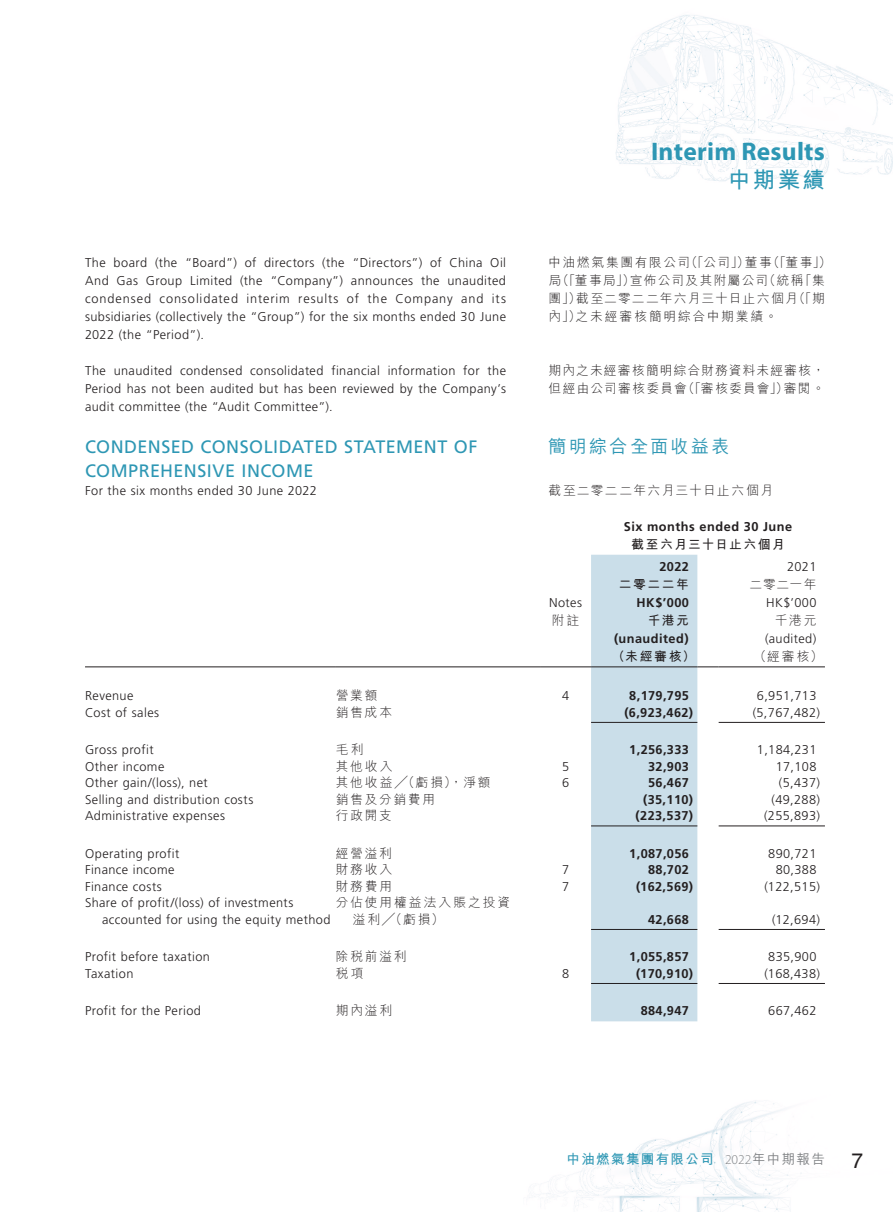
<style>
.page{position:relative;width:893px;height:1212px;background:#fff}
.page>*{position:absolute;margin:0;border:0;box-sizing:border-box;transform-origin:0 0}
.t1{font:700 25.5px "Myriad Pro";letter-spacing:.01em;color:#2e97b4}
.t2{font:700 22.5px "M Hei HK";color:#2e97b4}
.t3{font:21px "Helvetica LT Std";color:#231f20}
._01_H1{font:18px/24px "Frutiger LT Std";letter-spacing:.025em;color:#2e97b4}
._01_H1-2{font:500 18px "M Hei HK";letter-spacing:.13em;color:#2e97b4}
.t4{font:700 13.5px "M Hei HK";letter-spacing:.1em;color:#2e97b4}
._00_txt{font:300 12.75px/18px "Frutiger LT Std";letter-spacing:.035em;color:#231f20;text-align:justify}
._50_Table_txt{font:300 12.75px/16.5px "Frutiger LT Std";letter-spacing:.03em;color:#231f20}
._50_Table_txt-2{font:700 12.75px "Frutiger LT Std";letter-spacing:.03em;color:#231f20}
._00_txt-2{font:300 12.75px/18px "M Hei HK";letter-spacing:.1em;color:#231f20}
._50_Table_txt-3{font:300 12.75px/16.5px "M Hei HK";letter-spacing:.14em;color:#231f20}
._50_Table_txt-4{font:700 12.75px "M Hei HK";letter-spacing:.125em;color:#231f20}
.s1{font-family:"Myriad Pro";font-weight:300;color:#808285}
.s2{font-weight:500;color:#808285}
</style>
<div class="page">
<img style="left:85px;top:15px;width:808px;height:1197px">
<div style="left:591px;top:555px;width:106px;height:466px;background:#cadee9"></div>
<hr style="left:85px;top:666px;width:251px;height:1px;background:#231f20">
<hr style="left:336px;top:666px;width:204px;height:1px;background:#231f20">
<hr style="left:540px;top:666px;width:51px;height:1px;background:#231f20">
<hr style="left:591px;top:666px;width:106px;height:1px;background:#231f20">
<svg style="left:697px;top:666px;width:22px;height:1px"></svg>
<hr style="left:719px;top:666px;width:106px;height:1px;background:#231f20">
<hr style="left:591px;top:722px;width:106px;height:1px;background:#231f20">
<hr style="left:719px;top:722px;width:106px;height:1px;background:#231f20">
<hr style="left:591px;top:825px;width:106px;height:1px;background:#231f20">
<hr style="left:719px;top:825px;width:106px;height:1px;background:#231f20">
<hr style="left:591px;top:929px;width:106px;height:1px;background:#231f20">
<hr style="left:719px;top:929px;width:106px;height:1px;background:#231f20">
<hr style="left:591px;top:983px;width:106px;height:1px;background:#231f20">
<hr style="left:719px;top:983px;width:106px;height:1px;background:#231f20">
<p class="_00_txt" style="left:85px;top:253px;width:423px">The board (the “Board”) of directors (the “Directors”) of China Oil And Gas Group Limited (the “Company”) announces the unaudited condensed consolidated interim results of the Company and its subsidiaries (collectively the “Group”) for the six months ended 30 June 2022 (the “Period”).</p>
<p class="_00_txt" style="left:85px;top:361px;width:422px">The unaudited condensed consolidated financial information for the Period has not been audited but has been reviewed by the Company’s audit committee (the “Audit Committee”).</p>
<p class="_01_H1" style="left:85px;top:434px;width:394px">CONDENSED CONSOLIDATED STATEMENT OF<br>COMPREHENSIVE INCOME</p>
<p class="_00_txt" style="left:85px;top:481px;width:234px">For the six months ended 30 June 2022</p>
<h1 class="t1" style="left:651px;top:134px;width:175px">Interim Results</h1>
<h2 class="t2" style="left:728px;top:163px;width:98px">中期業績</h2>
<p class="_00_txt-2" style="left:549px;top:253px;width:284px">中油燃氣集團有限公司（「公司」）董事（「董事」）局（「董事局」）宣佈公司及其附屬公司（統稱「集團」）截至二零二二年六月三十日止六個月（「期內」）之未經審核簡明綜合中期業績。</p>
<p class="_00_txt-2" style="left:549px;top:361px;width:278px">期內之未經審核簡明綜合財務資料未經審核，但經由公司審核委員會（「審核委員會」）審閱。</p>
<p class="_01_H1-2" style="left:549px;top:433px;width:183px">簡明綜合全面收益表</p>
<p class="_00_txt-2" style="left:549px;top:481px;width:226px">截至二零二二年六月三十日止六個月</p>
<p class="_50_Table_txt-2" style="left:624px;top:519px;width:170px">Six months ended 30 June</p>
<p class="_50_Table_txt-4" style="left:631px;top:535px;width:155px">截至六月三十日止六個月</p>
<p class="_50_Table_txt-2" style="left:659px;top:559px;width:31px">2022</p>
<p class="_50_Table_txt" style="left:787px;top:559px;width:31px">2021</p>
<p class="_50_Table_txt-4" style="left:619px;top:575px;width:72px">二零二二年</p>
<p class="_50_Table_txt-3" style="left:749px;top:576px;width:68px">二零二一年</p>
<p class="_50_Table_txt" style="left:549px;top:595px;width:34px">Notes</p>
<p class="_50_Table_txt-2" style="left:636px;top:595px;width:54px">HK$’000</p>
<p class="_50_Table_txt" style="left:766px;top:595px;width:52px">HK$’000</p>
<p class="_50_Table_txt-3" style="left:552px;top:612px;width:29px">附註</p>
<p class="_50_Table_txt-4" style="left:648px;top:611px;width:43px">千港元</p>
<p class="_50_Table_txt-3" style="left:775px;top:612px;width:43px">千港元</p>
<p class="_50_Table_txt-2" style="left:614px;top:631px;width:76px">(unaudited)</p>
<p class="_50_Table_txt" style="left:765px;top:631px;width:53px">(audited)</p>
<p class="_50_Table_txt-4" style="left:612px;top:647px;width:85px">（未經審核）</p>
<p class="_50_Table_txt-3" style="left:754px;top:648px;width:71px">（經審核）</p>
<p class="_50_Table_txt" style="left:85px;top:688px;width:50px">Revenue</p>
<p class="_50_Table_txt-3" style="left:336px;top:687px;width:43px">營業額</p>
<p class="_50_Table_txt" style="left:562px;top:688px;width:9px">4</p>
<p class="_50_Table_txt-2" style="left:629px;top:688px;width:61px">8,179,795</p>
<p class="_50_Table_txt" style="left:757px;top:688px;width:61px">6,951,713</p>
<p class="_50_Table_txt" style="left:85px;top:704px;width:76px">Cost of sales</p>
<p class="_50_Table_txt-3" style="left:336px;top:703px;width:58px">銷售成本</p>
<p class="_50_Table_txt-2" style="left:624px;top:705px;width:70px">(6,923,462)</p>
<p class="_50_Table_txt" style="left:753px;top:704px;width:69px">(5,767,482)</p>
<p class="_50_Table_txt" style="left:85px;top:742px;width:70px">Gross profit</p>
<p class="_50_Table_txt-3" style="left:336px;top:741px;width:29px">毛利</p>
<p class="_50_Table_txt-2" style="left:629px;top:742px;width:61px">1,256,333</p>
<p class="_50_Table_txt" style="left:757px;top:742px;width:61px">1,184,231</p>
<p class="_50_Table_txt" style="left:85px;top:758px;width:81px">Other income</p>
<p class="_50_Table_txt-3" style="left:336px;top:757px;width:58px">其他收入</p>
<p class="_50_Table_txt" style="left:562px;top:758px;width:9px">5</p>
<p class="_50_Table_txt-2" style="left:648px;top:759px;width:42px">32,903</p>
<p class="_50_Table_txt" style="left:776px;top:758px;width:42px">17,108</p>
<p class="_50_Table_txt" style="left:85px;top:775px;width:124px">Other gain/(loss), net</p>
<p class="_50_Table_txt-3" style="left:336px;top:774px;width:156px">其他收益╱（虧損），淨額</p>
<p class="_50_Table_txt" style="left:562px;top:775px;width:9px">6</p>
<p class="_50_Table_txt-2" style="left:648px;top:775px;width:42px">56,467</p>
<p class="_50_Table_txt" style="left:779px;top:775px;width:43px">(5,437)</p>
<p class="_50_Table_txt" style="left:85px;top:791px;width:170px">Selling and distribution costs</p>
<p class="_50_Table_txt-3" style="left:336px;top:790px;width:101px">銷售及分銷費用</p>
<p class="_50_Table_txt-2" style="left:643px;top:792px;width:52px">(35,110)</p>
<p class="_50_Table_txt" style="left:772px;top:791px;width:50px">(49,288)</p>
<p class="_50_Table_txt" style="left:85px;top:808px;width:141px">Administrative expenses</p>
<p class="_50_Table_txt-3" style="left:336px;top:807px;width:58px">行政開支</p>
<p class="_50_Table_txt-2" style="left:636px;top:808px;width:59px">(223,537)</p>
<p class="_50_Table_txt" style="left:764px;top:808px;width:57px">(255,893)</p>
<p class="_50_Table_txt" style="left:85px;top:845px;width:96px">Operating profit</p>
<p class="_50_Table_txt-3" style="left:336px;top:844px;width:58px">經營溢利</p>
<p class="_50_Table_txt-2" style="left:629px;top:846px;width:61px">1,087,056</p>
<p class="_50_Table_txt" style="left:768px;top:845px;width:50px">890,721</p>
<p class="_50_Table_txt" style="left:85px;top:862px;width:91px">Finance income</p>
<p class="_50_Table_txt-3" style="left:336px;top:861px;width:58px">財務收入</p>
<p class="_50_Table_txt" style="left:562px;top:862px;width:9px">7</p>
<p class="_50_Table_txt-2" style="left:648px;top:862px;width:42px">88,702</p>
<p class="_50_Table_txt" style="left:776px;top:862px;width:42px">80,388</p>
<p class="_50_Table_txt" style="left:85px;top:878px;width:78px">Finance costs</p>
<p class="_50_Table_txt-3" style="left:336px;top:877px;width:58px">財務費用</p>
<p class="_50_Table_txt" style="left:562px;top:878px;width:9px">7</p>
<p class="_50_Table_txt-2" style="left:636px;top:879px;width:59px">(162,569)</p>
<p class="_50_Table_txt" style="left:764px;top:878px;width:57px">(122,515)</p>
<p class="_50_Table_txt" style="left:102px;top:895px;width:230px;text-indent:-17px">Share of profit/(loss) of investments accounted for using the equity method</p>
<p class="_50_Table_txt-3" style="left:353px;top:894px;width:159px;text-indent:-17px">分佔使用權益法入賬之投資溢利╱（虧損）</p>
<p class="_50_Table_txt-2" style="left:648px;top:912px;width:42px">42,668</p>
<p class="_50_Table_txt" style="left:772px;top:911px;width:50px">(12,694)</p>
<p class="_50_Table_txt" style="left:85px;top:949px;width:126px">Profit before taxation</p>
<p class="_50_Table_txt-3" style="left:336px;top:948px;width:72px">除稅前溢利</p>
<p class="_50_Table_txt-2" style="left:629px;top:949px;width:61px">1,055,857</p>
<p class="_50_Table_txt" style="left:768px;top:949px;width:50px">835,900</p>
<p class="_50_Table_txt" style="left:85px;top:965px;width:50px">Taxation</p>
<p class="_50_Table_txt-3" style="left:336px;top:964px;width:29px">稅項</p>
<p class="_50_Table_txt" style="left:562px;top:965px;width:9px">8</p>
<p class="_50_Table_txt-2" style="left:636px;top:966px;width:59px">(170,910)</p>
<p class="_50_Table_txt" style="left:764px;top:965px;width:57px">(168,438)</p>
<p class="_50_Table_txt" style="left:85px;top:1003px;width:118px">Profit for the Period</p>
<p class="_50_Table_txt-3" style="left:336px;top:1002px;width:58px">期內溢利</p>
<p class="_50_Table_txt-2" style="left:641px;top:1003px;width:50px">884,947</p>
<p class="_50_Table_txt" style="left:768px;top:1003px;width:50px">667,462</p>
<p class="t4" style="left:567px;top:1149px;width:260px">中油燃氣集團有限公司 <span class="s1">2022</span><span class="s2">年中期報告</span></p>
<h3 class="t3" style="left:851px;top:1148px;width:13px">7</h3>
</div>
